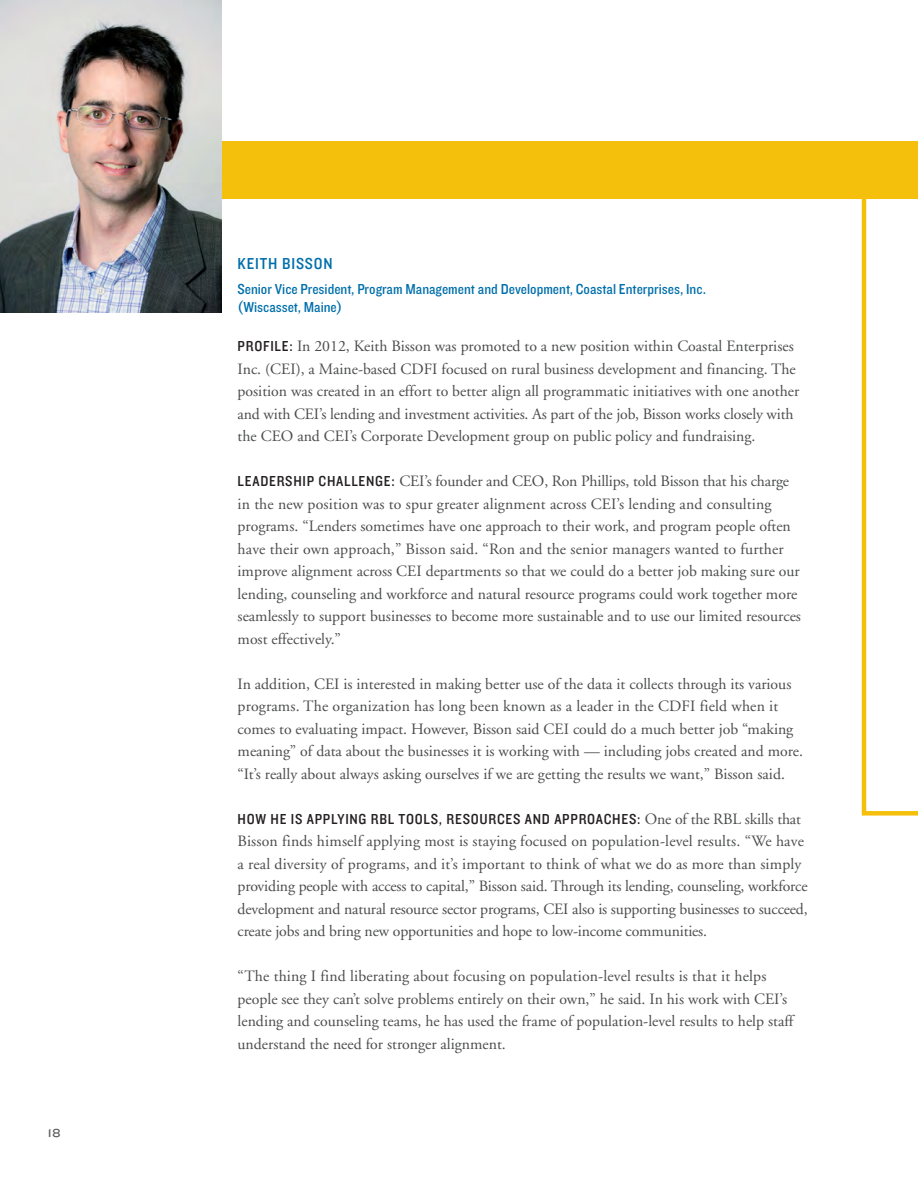
<style>
.page{position:relative;width:918px;height:1188px;background:#fff}
.page>*{position:absolute;margin:0;border:0;box-sizing:border-box;transform-origin:0 0}
.t1{font:16.5px "Knockout 30 Junior Welterwt";letter-spacing:.05em;color:#006fab}
.t2{font:15.75px/22.5px "Adobe Garamond";color:#4b4c4d}
.t3{font:15px/18px "Knockout 30 Junior Welterwt";color:#006fab}
.t4{font:15px "Knockout 30 Junior Welterwt";letter-spacing:.05em;color:#231f20}
.t5{font:12px "Knockout 33 Junior Heviwt";color:#5f5f62}
.s1{font-family:"Knockout 30 Junior Welterwt";font-size:15px;color:#231f20}
.s2{font-family:"Adobe Garamond";font-size:15.75px;color:#4b4c4d}
</style>
<div class="page">
<div style="left:211px;top:141px;width:707px;height:58px;background:#f5c00b"></div>
<img style="left:0;top:0;width:221px;height:313px">
<svg style="left:861px;top:199px;width:57px;height:617px"></svg>
<p class="t5" style="left:48px;top:1125px;width:14px">18</p>
<p class="t1" style="left:238px;top:252px;width:97px">KEITH BISSON</p>
<p class="t3" style="left:238px;top:279px;width:470px">Senior Vice President, Program Management and Development, Coastal Enterprises, Inc. (Wiscasset, Maine)</p>
<p class="t2" style="left:238px;top:335px;width:563px"><span class="s1">PROFILE:</span> In 2012, Keith Bisson was promoted to a new position within Coastal Enterprises Inc. (CEI), a Maine-based CDFI focused on rural business development and financing. The position was created in an effort to better align all programmatic initiatives with one another and with CEI’s lending and investment activities. As part of the job, Bisson works closely with the CEO and CEI’s Corporate Development group on public policy and fundraising.</p>
<p class="t2" style="left:238px;top:470px;width:565px"><span class="s1">LEADERSHIP CHALLENGE:</span> CEI’s founder and CEO, Ron Phillips, told Bisson that his charge in the new position was to spur greater alignment across CEI’s lending and consulting programs. “Lenders sometimes have one approach to their work, and program people often have their own approach,” Bisson said. “Ron and the senior managers wanted to further improve alignment across CEI departments so that we could do a better job making sure our lending, counseling and workforce and natural resource programs could work together more seamlessly to support businesses to become more sustainable and to use our limited resources most effectively.”</p>
<p class="t2" style="left:238px;top:673px;width:567px">In addition, CEI is interested in making better use of the data it collects through its various programs. The organization has long been known as a leader in the CDFI field when it comes to evaluating impact. However, Bisson said CEI could do a much better job “making meaning” of data about the businesses it is working with — including jobs created and more. “It’s really about always asking ourselves if we are getting the results we want,” Bisson said.</p>
<p class="t4" style="left:238px;top:809px;width:565px">HOW HE IS APPLYING RBL TOOLS, RESOURCES AND APPROACHES: <span class="s2">One of the RBL skills that</span></p>
<p class="t2" style="left:238px;top:830px;width:572px">Bisson finds himself applying most is staying focused on population-level results. “We have a real diversity of programs, and it’s important to think of what we do as more than simply providing people with access to capital,” Bisson said. Through its lending, counseling, workforce development and natural resource sector programs, CEI also is supporting businesses to succeed, create jobs and bring new opportunities and hope to low-income communities.</p>
<p class="t2" style="left:238px;top:965px;width:557px">“The thing I find liberating about focusing on population-level results is that it helps people see they can’t solve problems entirely on their own,” he said. In his work with CEI’s lending and counseling teams, he has used the frame of population-level results to help staff understand the need for stronger alignment.</p>
</div>
